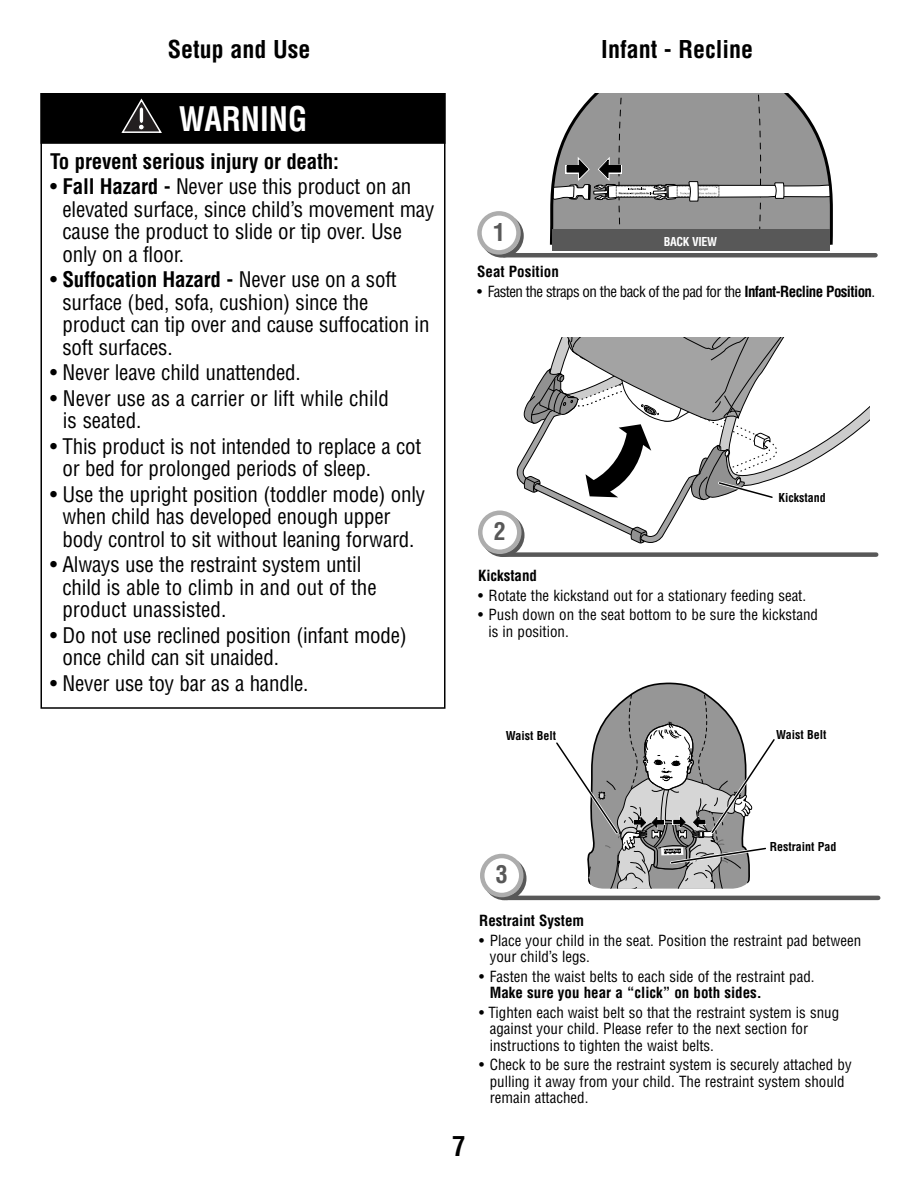
<style>
.page{position:relative;width:918px;height:1188px;background:#fff}
.page>*{position:absolute;margin:0;border:0;box-sizing:border-box;transform-origin:0 0}
.t1{font:700 condensed 33px "Helvetica LT Std";color:#fff;scale:.95 1}
.t2{font:700 condensed 27px "Helvetica LT Std";color:#000}
.t3{font:700 condensed 24px "Helvetica LT Std";color:#000}
.t4{font:700 condensed 24px "Helvetica LT Std";color:#585858}
.t5{font:condensed 21px/22.5px "Helvetica LT Std";letter-spacing:-.01em;color:#000}
.t6{font:700 condensed 21px "Helvetica LT Std";letter-spacing:-.01em;color:#000}
.t7{font:condensed 15px/16.5px "Helvetica LT Std";color:#000}
.t8{font:700 condensed 15px "Helvetica LT Std";color:#000}
.t9{font:condensed 15px "Helvetica LT Std";letter-spacing:-.04em;color:#000}
.t10{font:700 condensed 12px "Helvetica LT Std";color:#000}
.t11{font:700 condensed 12px "Helvetica LT Std";letter-spacing:-.025em;color:#fff}
.s1{font-weight:700}
</style>
<div class="page">
<div style="left:41px;top:94px;width:404px;height:49px;background:#000"></div>
<div style="left:40px;top:93px;width:406px;height:51px;border:2px solid #000"></div>
<svg style="left:121px;top:98px;width:41px;height:35px"></svg>
<svg style="left:516px;top:338px;width:354px;height:206px"></svg>
<div style="left:505px;top:552px;width:371px;height:5px;background:#585858"></div>
<svg style="left:483px;top:516px;width:39px;height:39px"></svg>
<div style="left:481px;top:514px;width:44px;height:43px;border:4px solid #585858;border-radius:50%"></div>
<div style="left:480px;top:513px;width:39px;height:39px;background:#fff;border-radius:50%"></div>
<div style="left:478px;top:511px;width:44px;height:43px;border:4px solid #adadad;border-radius:50%"></div>
<svg style="left:556px;top:682px;width:219px;height:207px"></svg>
<hr style="left:507px;top:896px;width:371px;height:4px;background:#585858">
<svg style="left:485px;top:859px;width:39px;height:39px"></svg>
<div style="left:483px;top:857px;width:43px;height:43px;border:4px solid #585858;border-radius:50%"></div>
<div style="left:482px;top:856px;width:39px;height:39px;background:#fff;border-radius:50%"></div>
<div style="left:480px;top:854px;width:44px;height:43px;border:4px solid #adadad;border-radius:50%"></div>
<hr style="left:504px;top:253px;width:372px;height:4px;background:#585858">
<svg style="left:483px;top:216px;width:39px;height:39px"></svg>
<div style="left:480px;top:214px;width:44px;height:44px;border:4px solid #585858;border-radius:50%"></div>
<svg style="left:480px;top:213px;width:39px;height:39px"></svg>
<div style="left:477px;top:211px;width:44px;height:44px;border:4px solid #adadad;border-radius:50%"></div>
<svg style="left:552px;top:93px;width:279px;height:152px;background:#9a9a9a"></svg>
<div style="left:552px;top:229px;width:278px;height:22px;background:#585858"></div>
<p class="t3" style="left:168px;top:41px;width:144px">Setup and Use</p>
<h1 class="t1" style="left:179px;top:107px;width:137px">WARNING</h1>
<p class="t6" style="left:50px;top:154px;width:290px">To prevent serious injury or death:</p>
<p class="t5" style="left:62px;top:177px;width:373px;text-indent:-12px">• <span class="s1">Fall Hazard -</span> Never use this product on an elevated surface, since child’s movement may cause the product to slide or tip over. Use only on a floor.</p>
<p class="t5" style="left:62px;top:270px;width:369px;text-indent:-12px">• <span class="s1">Suffocation Hazard -</span> Never use on a soft surface (bed, sofa, cushion) since the product can tip over and cause suffocation in soft surfaces.</p>
<p class="t5" style="left:50px;top:363px;width:252px">• Never leave child unattended.</p>
<p class="t5" style="left:63px;top:389px;width:328px;text-indent:-13px">• Never use as a carrier or lift while child is seated.</p>
<p class="t5" style="left:62px;top:437px;width:360px;text-indent:-12px">• This product is not intended to replace a cot or bed for prolonged periods of sleep.</p>
<p class="t5" style="left:62px;top:485px;width:364px;text-indent:-12px">• Use the upright position (toddler mode) only when child has developed enough upper body control to sit without leaning forward.</p>
<p class="t5" style="left:62px;top:555px;width:316px;text-indent:-12px">• Always use the restraint system until child is able to climb in and out of the product unassisted.</p>
<p class="t5" style="left:62px;top:626px;width:346px;text-indent:-12px">• Do not use reclined position (infant mode) once child can sit unaided.</p>
<p class="t5" style="left:50px;top:674px;width:260px">• Never use toy bar as a handle.</p>
<p class="t4" style="left:493px;top:223px;width:13px">1</p>
<p class="t3" style="left:601px;top:41px;width:153px">Infant - Recline</p>
<p class="t11" style="left:664px;top:237px;width:55px">BACK VIEW</p>
<p class="t8" style="left:477px;top:266px;width:83px">Seat Position</p>
<p class="t9" style="left:477px;top:286px;width:399px">• Fasten the straps on the back of the pad for the <span class="s1">Infant-Recline Position</span>.</p>
<p class="t4" style="left:494px;top:523px;width:13px">2</p>
<p class="t10" style="left:778px;top:493px;width:49px">Kickstand</p>
<p class="t8" style="left:478px;top:570px;width:61px">Kickstand</p>
<p class="t7" style="left:478px;top:588px;width:330px">• Rotate the kickstand out for a stationary feeding seat.</p>
<p class="t7" style="left:489px;top:608px;width:331px;text-indent:-10px">• Push down on the seat bottom to be sure the kickstand is in position.</p>
<p class="t10" style="left:506px;top:731px;width:52px">Waist Belt</p>
<p class="t10" style="left:776px;top:731px;width:52px">Waist Belt</p>
<p class="t2" style="left:452px;top:1137px;width:15px">7</p>
<p class="t4" style="left:496px;top:866px;width:13px">3</p>
<p class="t10" style="left:770px;top:843px;width:68px">Restraint Pad</p>
<p class="t8" style="left:479px;top:915px;width:106px">Restraint System</p>
<p class="t7" style="left:490px;top:933px;width:373px;text-indent:-10px">• Place your child in the seat. Position the restraint pad between your child’s legs.</p>
<p class="t7" style="left:479px;top:969px;width:337px">• Fasten the waist belts to each side of the restraint pad.</p>
<p class="t8" style="left:490px;top:987px;width:274px">Make sure you hear a “click” on both sides.</p>
<p class="t7" style="left:490px;top:1005px;width:351px;text-indent:-10px">• Tighten each waist belt so that the restraint system is snug against your child. Please refer to the next section for instructions to tighten the waist belts.</p>
<p class="t7" style="left:490px;top:1058px;width:363px;text-indent:-10px">• Check to be sure the restraint system is securely attached by pulling it away from your child. The restraint system should remain attached.</p>
</div>
